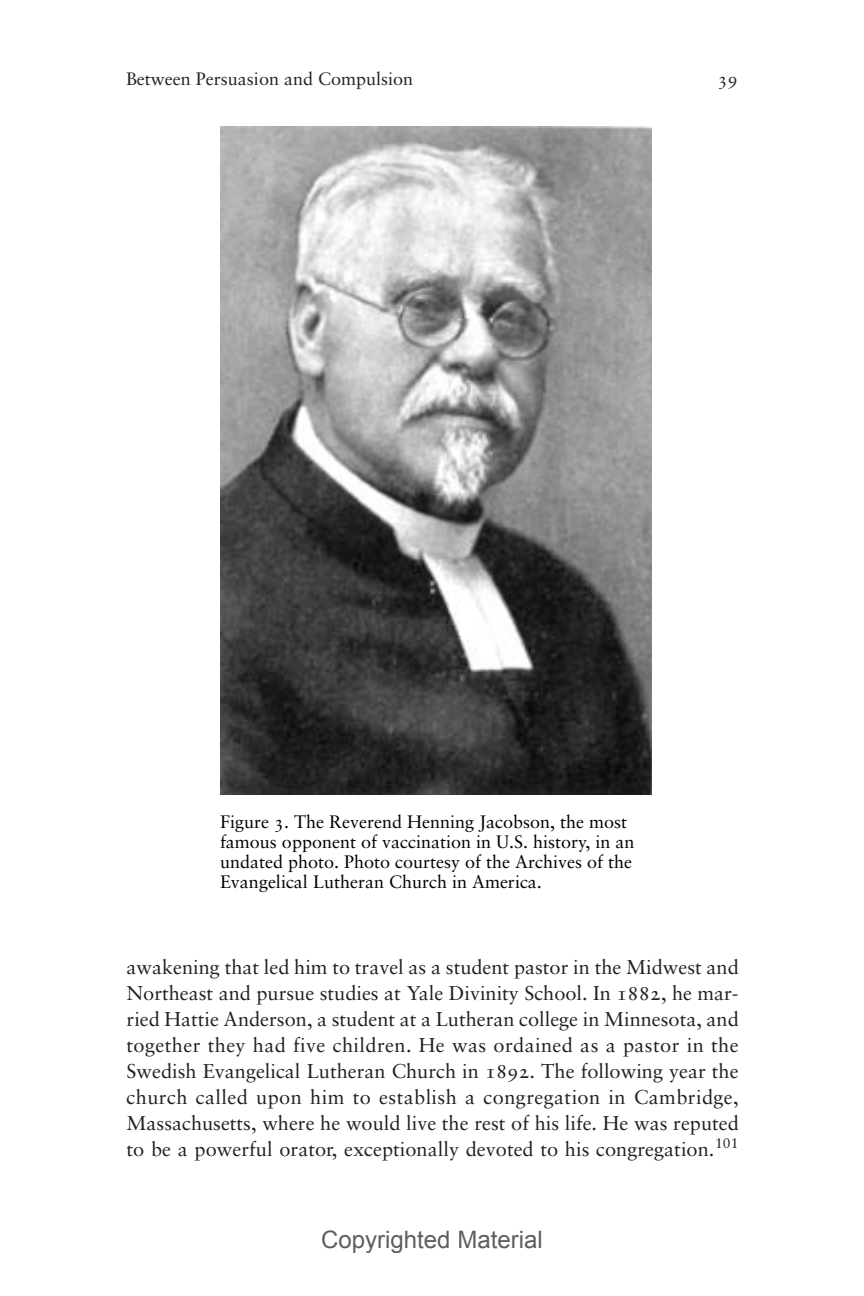
<style>
.page{position:relative;width:864px;height:1296px;background:#fff}
.page>*{position:absolute;margin:0;border:0;box-sizing:border-box;transform-origin:0 0}
.t1{font:24px "Arial";color:#5d5e60}
.t2{font:20px/26px "Sabon";color:#231f20;text-align:justify}
.t3{font:18px/20px "Sabon";color:#000}
.t4{font:18px "Sabon";color:#231f20}
.t5{font:18px "Sabon Roman SC";color:#231f20}
.s1{font-family:"Sabon Roman SC"}
</style>
<div class="page">
<svg style="left:220px;top:126px;width:432px;height:669px"></svg>
<p class="t4" style="left:126px;top:71px;width:289px">Between Persuasion and Compulsion</p>
<p class="t5" style="left:718px;top:71px;width:22px">39</p>
<p class="t3" style="left:220px;top:813px;width:416px">Figure <span class="s1">3</span>. The Reverend Henning Jacobson, the most famous opponent of vaccination in U.S. history, in an undated photo. Photo courtesy of the Archives of the Evangelical Lutheran Church in America.</p>
<p class="t2" style="left:127px;top:955px;width:614px">awakening that led him to travel as a student pastor in the Midwest and Northeast and pursue studies at Yale Divinity School. In <span class="s1">1882</span>, he mar&shy;ried Hattie Anderson, a student at a Lutheran college in Minnesota, and together they had five children. He was ordained as a pastor in the Swedish Evangelical Lutheran Church in <span class="s1">1892</span>. The following year the church called upon him to establish a congregation in Cambridge, Massachusetts, where he would live the rest of his life. He was reputed to be a powerful orator, exceptionally devoted to his congregation.<sup>101</sup></p>
<p class="t1" style="left:321px;top:1226px;width:223px">Copyrighted Material</p>
</div>
